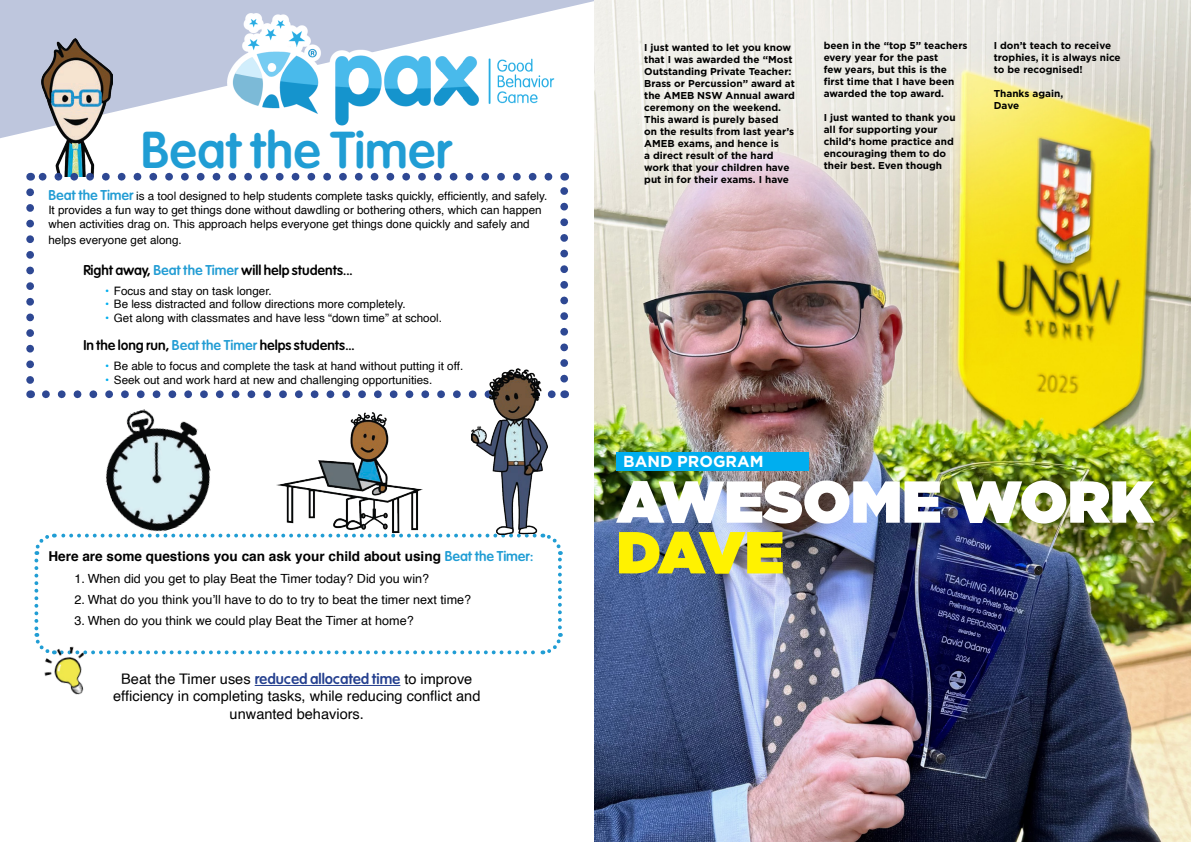
<style>
.page{position:relative;width:1191px;height:842px;background:#fff}
.page>*{position:absolute;margin:0;border:0;box-sizing:border-box;transform-origin:0 0}
.t1{font:900 59.1px "Gotham";color:#fff}
.t2{font:900 59.1px "Gotham";color:#fff200}
.t3{font:700 49.5px "OPTI Vag Round";color:#209dd4}
.t4{font:700 16px "Gotham";color:#fff}
.t5{font:14.6px/17.5px "Helvetica";color:#000;text-align:center}
.t6{font:700 13.6px "OPTI Vag Round";color:#000}
.t7{font:700 13.6px "Helvetica";color:#000}
.t8{font:12.6px "Helvetica";color:#000}
.t9{font:11.6px/14px "Helvetica";color:#000}
.t10{font:700 10px/12px "Gotham";color:#000}
.s1{font-family:"OPTI Vag Round";font-weight:700;font-size:13.6px;color:#239dd4}
.s2{color:#239dd4}
.s3{font-weight:700;color:#00aeef}
.s4{font-family:"OPTI Vag Round";color:#209dd4}
.s5{font-family:"OPTI Vag Round";color:#239dd4}
.s6{font-family:"OPTI Vag Round";font-weight:700;color:#25408f}
</style>
<div class="page">
<svg style="left:34px;top:532px;width:529px;height:123px"></svg>
<svg style="left:0;top:0;width:594px;height:138px;fill:#bec6dd"></svg>
<img style="left:42px;top:39px;width:71px;height:134px">
<img style="left:227px;top:14px;width:333px;height:116px">
<svg style="left:46px;top:390px;width:510px;height:8px"></svg>
<svg style="left:38px;top:173px;width:510px;height:8px"></svg>
<svg style="left:26px;top:192px;width:8px;height:206px"></svg>
<svg style="left:560px;top:173px;width:8px;height:206px"></svg>
<img style="left:34px;top:637px;width:64px;height:58px">
<hr style="left:255px;top:685px;width:145px;height:1px;background:#25408f">
<img style="left:89px;top:396px;width:135px;height:147px">
<img style="left:471px;top:368px;width:77px;height:166px">
<img style="left:277px;top:412px;width:146px;height:120px">
<img style="left:594px;top:0;width:597px;height:842px">
<div style="left:616px;top:452px;width:193px;height:18px;background:#00aeef"></div>
<h2 class="t3" style="left:141px;top:121px;width:313px">Beat the Timer</h2>
<p class="t9" style="left:48px;top:189px;width:500px"><span class="s1">Beat the Timer</span> is a tool designed to help students complete tasks quickly, efficiently, and safely.<br>It provides a fun way to get things done without dawdling or bothering others, which can happen when activities drag on. This approach helps everyone get things done quickly and safely and</p>
<p class="t9" style="left:48px;top:234px;width:135px">helps everyone get along.</p>
<h3 class="t6" style="left:83px;top:262px;width:271px">Right away, <span class="s2">Beat the Timer</span> will help students...</h3>
<p class="t9" style="left:105px;top:284px;width:168px"><span class="s3">•</span> Focus and stay on task longer.</p>
<p class="t9" style="left:105px;top:298px;width:302px"><span class="s3">•</span> Be less distracted and follow directions more completely.</p>
<p class="t9" style="left:105px;top:312px;width:338px"><span class="s3">•</span> Get along with classmates and have less “down time” at school.</p>
<h3 class="t6" style="left:83px;top:337px;width:273px">In the long run, <span class="s2">Beat the Timer</span> helps students...</h3>
<p class="t9" style="left:105px;top:359px;width:359px"><span class="s3">•</span> Be able to focus and complete the task at hand without putting it off.</p>
<p class="t9" style="left:105px;top:373px;width:329px"><span class="s3">•</span> Seek out and work hard at new and challenging opportunities.</p>
<h3 class="t7" style="left:48px;top:545px;width:486px">Here are some questions you can ask your child about using <span class="s4">Beat the Timer</span><span class="s5">:</span></h3>
<p class="t8" style="left:75px;top:569px;width:356px">1. When did you get to play Beat the Timer today? Did you win?</p>
<p class="t8" style="left:75px;top:590px;width:398px">2. What do you think you’ll have to do to try to beat the timer next time?</p>
<p class="t8" style="left:75px;top:611px;width:341px">3. When do you think we could play Beat the Timer at home?</p>
<h3 class="t5" style="left:113px;top:670px;width:369px">Beat the Timer uses <span class="s6">reduced allocated time</span> to improve efficiency in completing tasks, while reducing conflict and unwanted behaviors.</h3>
<p class="t10" style="left:644px;top:41px;width:152px">I just wanted to let you know that I was awarded the “Most<br>Outstanding Private Teacher:<br>Brass or Percussion” award at the AMEB NSW Annual award ceremony on the weekend.<br>This award is purely based<br>on the results from last year’s<br>AMEB exams, and hence is<br>a direct result of the hard work that your children have put in for their exams. I have</p>
<p class="t10" style="left:823px;top:40px;width:145px">been in the “top 5” teachers every year for the past<br>few years, but this is the first time that I have been awarded the top award.</p>
<p class="t10" style="left:823px;top:112px;width:133px">I just wanted to thank you all for supporting your child’s home practice and encouraging them to do their best. Even though</p>
<p class="t10" style="left:993px;top:40px;width:128px">I don’t teach to receive trophies, it is always nice to be recognised!</p>
<p class="t10" style="left:993px;top:88px;width:71px">Thanks again,<br>Dave</p>
<h3 class="t4" style="left:623px;top:451px;width:142px">BAND PROGRAM</h3>
<h1 class="t1" style="left:616px;top:459px;width:538px">AWESOME WORK</h1>
<h1 class="t2" style="left:616px;top:510px;width:169px">DAVE</h1>
</div>
